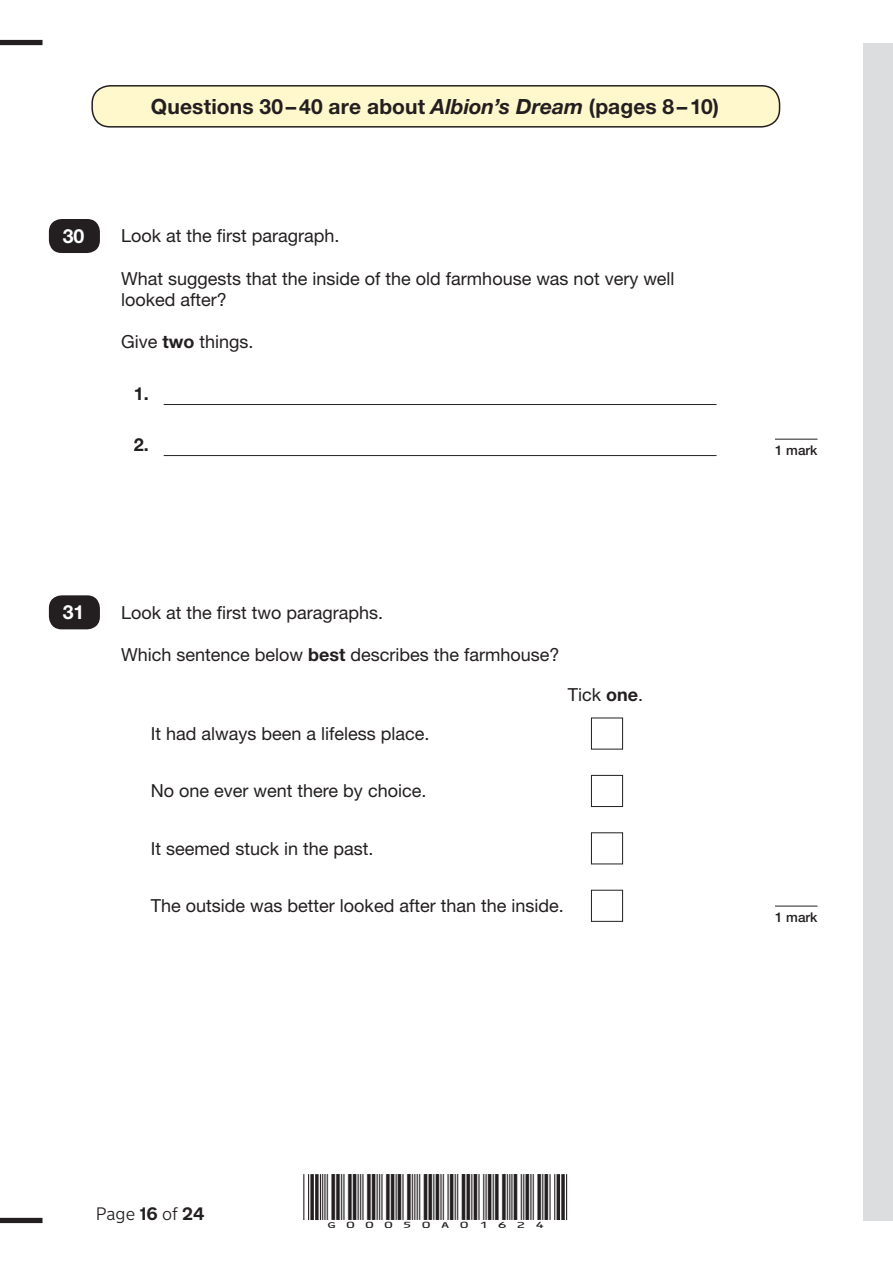
<style>
.page{position:relative;width:893px;height:1263px;background:#fff}
.page>*{position:absolute;margin:0;border:0;box-sizing:border-box;transform-origin:0 0}
.body{font:700 21px "Helvetica Neue LT Std";letter-spacing:.005em;color:#231f20}
.t1{font:700 19.5px "Helvetica Neue LT Std";color:#fff}
.t2{font:18px/21px "Helvetica Neue LT Std";color:#231f20}
.t3{font:300 18px "New Transport";color:#231f20}
.t4{font:700 18px "Helvetica Neue LT Std";color:#231f20}
.t5{font:15px "ID Automation HC39 M";color:#231f20;scale:1.3 1}
.t6{font:500 13.5px "Helvetica Neue LT Std";color:#231f20}
.s1{font-style:italic}
.s2{font-weight:700}
</style>
<div class="page">
<div style="left:49px;top:219px;width:51px;height:34px;background:#231f20;border-radius:13px"></div>
<hr style="left:164px;top:404px;width:552px;height:1px;background:#231f20">
<hr style="left:164px;top:455px;width:552px;height:1px;background:#231f20">
<hr style="left:775px;top:439px;width:42px;height:1px;background:#231f20">
<div style="left:49px;top:595px;width:51px;height:34px;background:#231f20;border-radius:13px"></div>
<div style="left:591px;top:718px;width:32px;height:31px;border:1px solid #231f20"></div>
<div style="left:591px;top:775px;width:32px;height:32px;border:1px solid #231f20"></div>
<div style="left:591px;top:832px;width:32px;height:32px;border:1px solid #231f20"></div>
<div style="left:591px;top:890px;width:32px;height:32px;border:1px solid #231f20"></div>
<hr style="left:775px;top:906px;width:42px;height:1px;background:#231f20">
<div style="left:92px;top:86px;width:687px;height:41px;background:#fff8cc;border-radius:18px"></div>
<div style="left:91px;top:85px;width:689px;height:43px;border:2px solid #231f20;border-radius:18px"></div>
<hr style="left:320px;top:1174px;width:1px;height:46px;background:#231f20">
<hr style="left:308px;top:1174px;width:1px;height:46px;background:#231f20">
<hr style="left:303px;top:1174px;width:1px;height:46px;background:#231f20">
<svg style="left:315px;top:1174px;width:4px;height:46px"></svg>
<svg style="left:310px;top:1174px;width:4px;height:46px"></svg>
<hr style="left:566px;top:1174px;width:1px;height:46px;background:#231f20">
<hr style="left:554px;top:1174px;width:1px;height:46px;background:#231f20">
<hr style="left:549px;top:1174px;width:2px;height:46px;background:#231f20">
<svg style="left:561px;top:1174px;width:4px;height:46px"></svg>
<hr style="left:557px;top:1174px;width:3px;height:46px;background:#231f20">
<div style="left:0;top:40px;width:43px;height:5px;background:#231f20"></div>
<div style="left:0;top:1218px;width:43px;height:5px;background:#231f20"></div>
<div style="left:863px;top:43px;width:30px;height:1177px;background:#dcdddf"></div>
<p class="body" style="left:151px;top:93px;width:570px">Questions 30–40 are about <span class="s1">Albion’s Dream</span> (pages 8–10)</p>
<p class="t1" style="left:63px;top:224px;width:23px">30</p>
<p class="t2" style="left:121px;top:225px;width:220px">Look at the first paragraph.</p>
<p class="t2" style="left:121px;top:267px;width:555px">What suggests that the inside of the old farmhouse was not very well looked after?</p>
<p class="t2" style="left:121px;top:330px;width:134px">Give <span class="s2">two</span> things.</p>
<p class="t4" style="left:134px;top:383px;width:17px">1.</p>
<p class="t4" style="left:134px;top:434px;width:17px">2.</p>
<p class="t6" style="left:775px;top:442px;width:44px">1 mark</p>
<p class="t1" style="left:63px;top:600px;width:23px">31</p>
<p class="t2" style="left:121px;top:602px;width:264px">Look at the first two paragraphs.</p>
<p class="t2" style="left:121px;top:644px;width:440px">Which sentence below <span class="s2">best</span> describes the farmhouse?</p>
<p class="t2" style="left:151px;top:723px;width:280px">It had always been a lifeless place.</p>
<p class="t2" style="left:568px;top:683px;width:77px">Tick <span class="s2">one</span>.</p>
<p class="t2" style="left:151px;top:780px;width:277px">No one ever went there by choice.</p>
<p class="t2" style="left:151px;top:838px;width:224px">It seemed stuck in the past.</p>
<p class="t2" style="left:151px;top:895px;width:414px">The outside was better looked after than the inside.</p>
<p class="t3" style="left:96px;top:1203px;width:110px">Page <span class="s2">16</span> of <span class="s2">24</span></p>
<p class="t5" style="left:322px;top:1206px;width:176px">g00050A01624</p>
<p class="t6" style="left:775px;top:909px;width:44px">1 mark</p>
</div>
